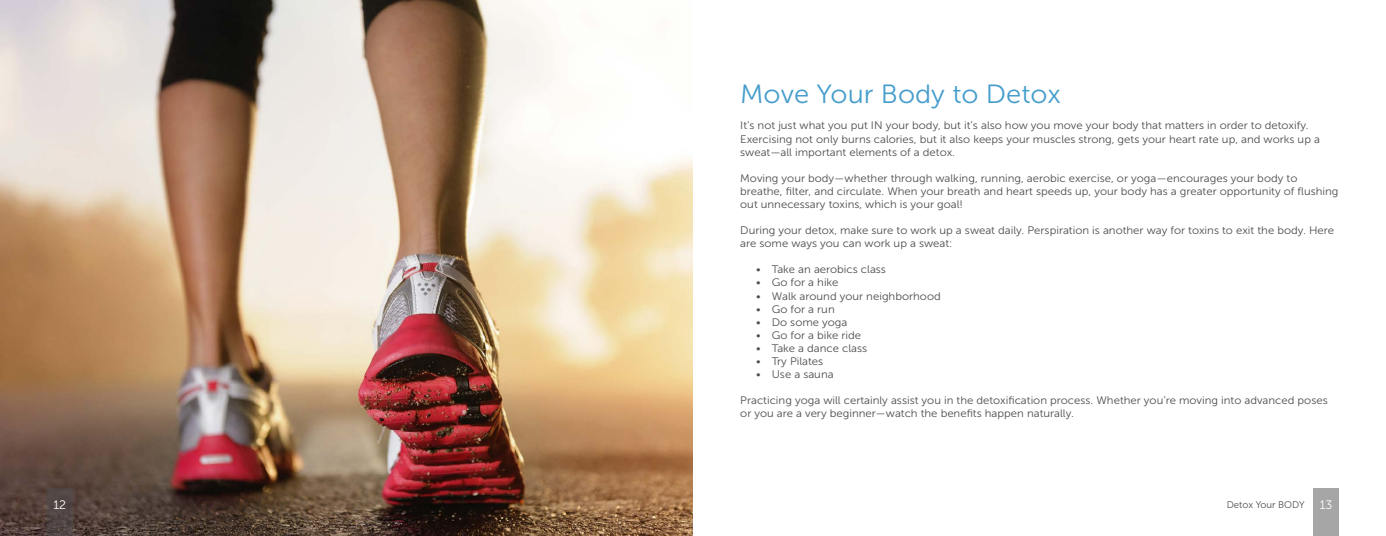
<style>
.page{position:relative;width:1386px;height:536px;background:#fff}
.page>*{position:absolute;margin:0;border:0;box-sizing:border-box;transform-origin:0 0}
.t1{font:26.25px "Museo Sans 300";color:#469dcc;scale:1.04 1}
.t2{font:12.25px "Museo Sans 300";color:#fff}
.t3{font:10.85px/13px "Museo Sans 300";color:#4d4d4f;scale:1.04 1}
.t4{font:9.62px "Museo Sans 300";color:#4d4d4f}
.s1{font-size:12.25px;color:#fff}
</style>
<div class="page">
<img style="left:0;top:0;width:693px;height:536px">
<div style="left:1314px;top:488px;width:25px;height:48px;background:#a6a6a7"></div>
<div style="left:47px;top:488px;width:25px;height:48px;background:#514744"></div>
<h1 class="t1" style="left:740px;top:80px;width:310px">Move Your Body to Detox</h1>
<p class="t3" style="left:740px;top:119px;width:559px">It’s not just what you put IN your body, but it’s also how you move your body that matters in order to detoxify.<br>Exercising not only burns calories, but it also keeps your muscles strong, gets your heart rate up, and works up a sweat—all important elements of a detox.</p>
<p class="t3" style="left:740px;top:171px;width:577px">Moving your body—whether through walking, running, aerobic exercise, or yoga—encourages your body to breathe, filter, and circulate. When your breath and heart speeds up, your body has a greater opportunity of flushing out unnecessary toxins, which is your goal!</p>
<p class="t3" style="left:740px;top:224px;width:573px">During your detox, make sure to work up a sweat daily. Perspiration is another way for toxins to exit the body. Here are some ways you can work up a sweat:</p>
<p class="t3" style="left:756px;top:263px;width:127px">• Take an aerobics class</p>
<p class="t3" style="left:756px;top:276px;width:81px">• Go for a hike</p>
<p class="t3" style="left:756px;top:289px;width:179px">• Walk around your neighborhood</p>
<p class="t3" style="left:756px;top:302px;width:77px">• Go for a run</p>
<p class="t3" style="left:756px;top:315px;width:89px">• Do some yoga</p>
<p class="t3" style="left:756px;top:328px;width:103px">• Go for a bike ride</p>
<p class="t3" style="left:756px;top:341px;width:108px">• Take a dance class</p>
<p class="t3" style="left:756px;top:354px;width:66px">• Try Pilates</p>
<p class="t3" style="left:756px;top:367px;width:76px">• Use a sauna</p>
<p class="t3" style="left:740px;top:394px;width:566px">Practicing yoga will certainly assist you in the detoxification process. Whether you’re moving into advanced poses or you are a very beginner—watch the benefits happen naturally.</p>
<p class="t2" style="left:54px;top:498px;width:14px">12</p>
<p class="t4" style="left:1227px;top:499px;width:107px">Detox Your BODY <span class="s1">13</span></p>
</div>
